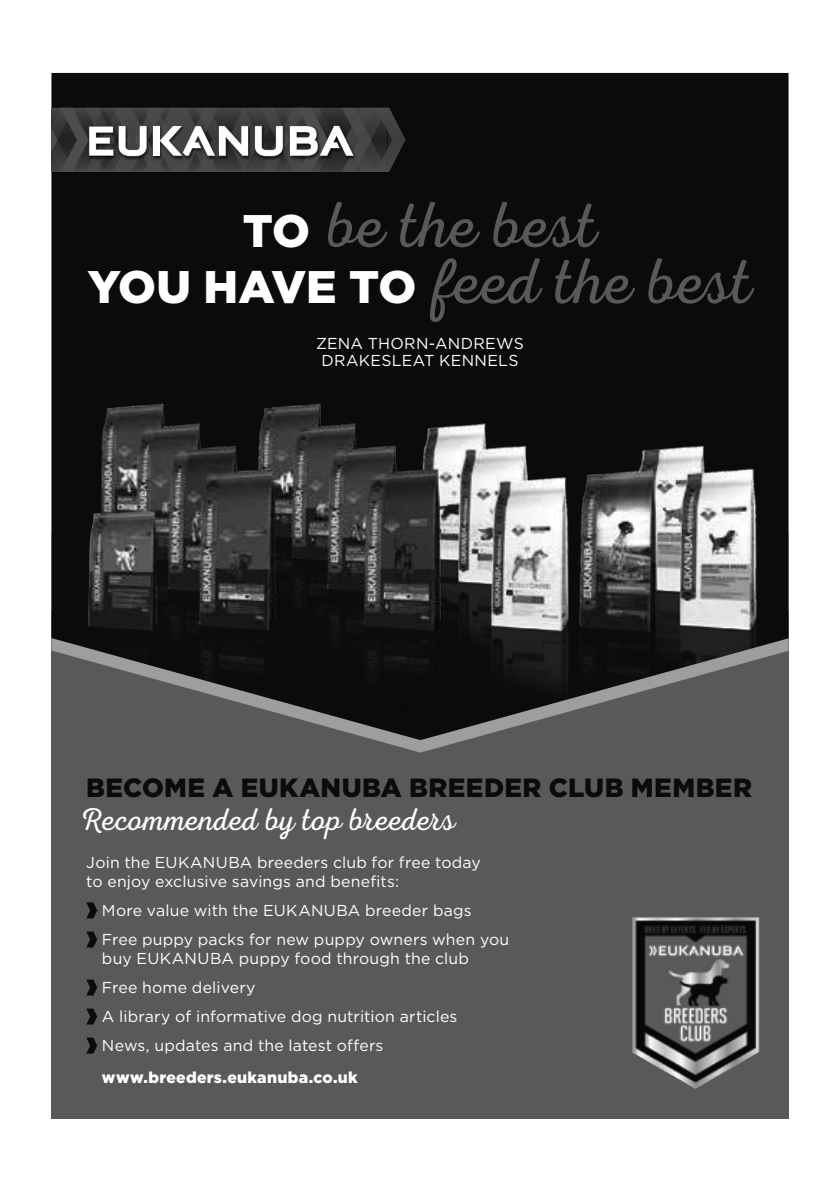
<style>
.page{position:relative;width:840px;height:1191px;background:#fff}
.page>*{position:absolute;margin:0;border:0;box-sizing:border-box;transform-origin:0 0}
.t1{font:300 65px/56.4px "Nexa Script";color:#595959;text-align:center}
.t2{font:300 31.6px "Nexa Script";color:#fff}
.t3{font:900 26.4px "Gotham";letter-spacing:.02em;color:#0b0b0b}
.t4{font:15.8px/29px "Gotham";letter-spacing:.01em;color:#fff}
.t5{font:900 15.8px "Gotham";letter-spacing:.02em;color:#fff}
.s1{font-family:"Gotham";font-weight:900;font-size:45.6px;color:#fff}
</style>
<div class="page">
<div style="left:51px;top:610px;width:737px;height:508px;background:#595959"></div>
<div style="left:51px;top:73px;width:737px;height:314px;background:#0b0b0b"></div>
<img style="left:51px;top:387px;width:737px;height:353px">
<img style="left:632px;top:917px;width:128px;height:172px">
<svg style="left:51px;top:108px;width:360px;height:64px;background:#5b5b5b"></svg>
<svg style="left:86px;top:902px;width:11px;height:16px"></svg>
<svg style="left:86px;top:931px;width:11px;height:16px"></svg>
<svg style="left:86px;top:979px;width:11px;height:16px"></svg>
<svg style="left:86px;top:1008px;width:11px;height:16px"></svg>
<svg style="left:86px;top:1037px;width:11px;height:16px"></svg>
<h1 class="t1" style="left:88px;top:196px;width:665px"><span class="s1">TO</span> be the best<br><span class="s1">YOU HAVE TO</span> feed the best</h1>
<p class="t4" style="left:316px;top:334px;width:209px;line-height:17.6px;text-align:center">ZENA THORN-ANDREWS<br>DRAKESLEAT KENNELS</p>
<h3 class="t3" style="left:86px;top:769px;width:667px">BECOME A EUKANUBA BREEDER CLUB MEMBER</h3>
<h2 class="t2" style="left:79px;top:801px;width:378px">Recommended by top breeders</h2>
<p class="t4" style="left:86px;top:852px;width:396px;line-height:19px">Join the EUKANUBA breeders club for free today to enjoy exclusive savings and benefits:</p>
<p class="t4" style="left:102px;top:895px;width:408px">More value with the EUKANUBA breeder bags<br>Free puppy packs for new puppy owners when you</p>
<p class="t4" style="left:102px;top:943px;width:368px">buy EUKANUBA puppy food through the club Free home delivery<br>A library of informative dog nutrition articles News, updates and the latest offers</p>
<p class="t5" style="left:102px;top:1066px;width:257px">www.breeders.eukanuba.co.uk</p>
</div>
